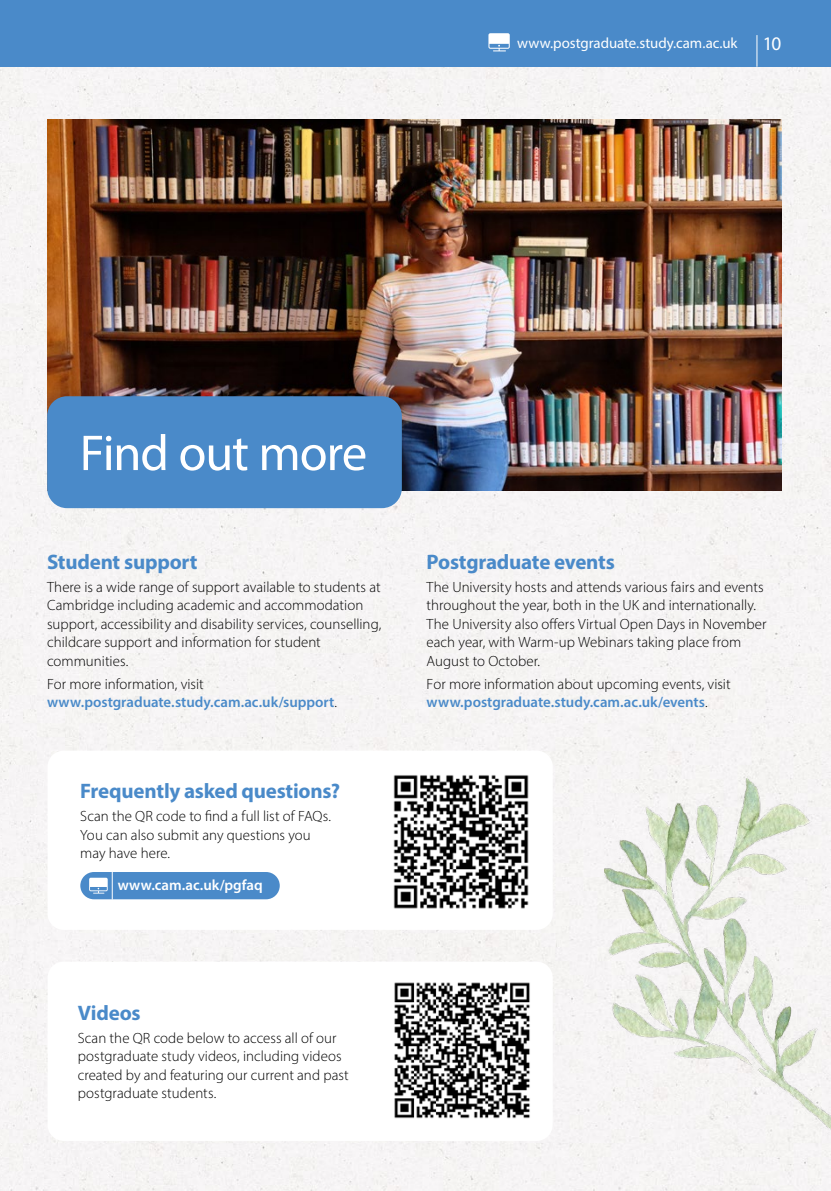
<style>
.page{position:relative;width:831px;height:1191px;background:#fff}
.page>*{position:absolute;margin:0;border:0;box-sizing:border-box;transform-origin:0 0}
.t1{font:50.75px "Myriad Pro";letter-spacing:-.02em;color:#fff}
.t2{font:700 21px "Myriad Pro";letter-spacing:-.01em;color:#4a8ac9}
.t3{font:19.25px "Myriad Pro";color:#fff}
.t4{font:300 14.88px/18.4px "Myriad Pro";letter-spacing:.005em;color:#000}
.t5{font:600 14.88px/18.4px "Myriad Pro";color:#4a8ac9}
.t6{font:14.88px "Myriad Pro";letter-spacing:-.005em;color:#fff}
.t7{font:600 14.88px "Myriad Pro";color:#fff}
.s1{font-weight:300;color:#000}
.s2{font-weight:600;color:#4a8ac9}
</style>
<div class="page">
<div style="left:0;top:67px;width:831px;height:1124px;background:#f6f4f4"></div>
<img style="left:47px;top:119px;width:734px;height:371px">
<div style="left:47px;top:396px;width:355px;height:112px;background:#4a8ac9;border-radius:20px"></div>
<div style="left:48px;top:750px;width:505px;height:180px;background:#fff;border-radius:16px"></div>
<img style="left:393px;top:775px;width:136px;height:134px">
<div style="left:80px;top:872px;width:200px;height:27px;background:#4a8ac9;border-radius:14px"></div>
<svg style="left:89px;top:872px;width:24px;height:27px"></svg>
<div style="left:48px;top:961px;width:505px;height:180px;background:#fff;border-radius:16px"></div>
<img style="left:394px;top:982px;width:136px;height:137px">
<img style="left:605px;top:778px;width:226px;height:383px">
<div style="left:0;top:0;width:831px;height:67px;background:#4a8ac9"></div>
<hr style="left:756px;top:35px;width:1px;height:32px;background:#fff">
<svg style="left:488px;top:33px;width:22px;height:18px"></svg>
<p class="t6" style="left:517px;top:34px;width:222px">www.postgraduate.study.cam.ac.uk</p>
<p class="t3" style="left:763px;top:31px;width:20px">10</p>
<h1 class="t1" style="left:80px;top:422px;width:289px">Find out more</h1>
<h2 class="t2" style="left:47px;top:548px;width:152px">Student support</h2>
<p class="t4" style="left:47px;top:578px;width:336px">There is a wide range of support available to students at Cambridge including academic and accommodation support, accessibility and disability services, counselling, childcare support and information for student communities.</p>
<p class="t5" style="left:47px;top:674px;width:291px"><span class="s1">For more information, visit </span>www.postgraduate.study.cam.ac.uk/support<span class="s1">.</span></p>
<h2 class="t2" style="left:80px;top:777px;width:261px">Frequently asked questions?</h2>
<p class="t4" style="left:80px;top:807px;width:252px">Scan the QR code to find a full list of FAQs.<br>You can also submit any questions you may have here.</p>
<p class="t7" style="left:118px;top:876px;width:147px">www.cam.ac.uk/pgfaq</p>
<h2 class="t2" style="left:78px;top:999px;width:64px">Videos</h2>
<p class="t4" style="left:78px;top:1028px;width:272px">Scan the QR code below to access all of our postgraduate study videos, including videos created by and featuring our current and past postgraduate students.</p>
<h2 class="t2" style="left:427px;top:548px;width:190px">Postgraduate events</h2>
<p class="t4" style="left:427px;top:578px;width:341px">The University hosts and attends various fairs and events throughout the year, both in the UK and internationally.<br>The University also offers Virtual Open Days in November each year, with Warm-up Webinars taking place from August to October.</p>
<p class="t4" style="left:427px;top:674px;width:305px">For more information about upcoming events, visit <span class="s2">www.postgraduate.study.cam.ac.uk/events</span>.</p>
</div>
